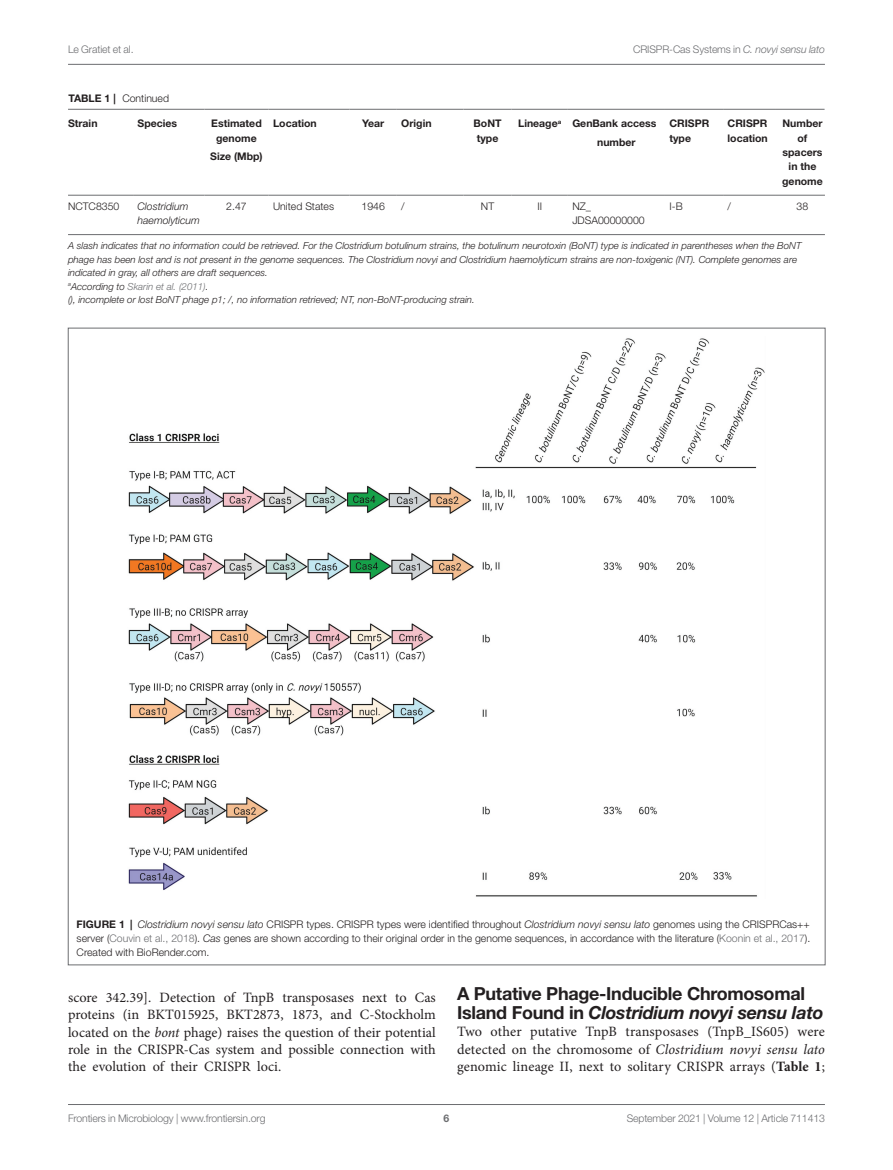
<style>
.page{position:relative;width:893px;height:1170px;background:#fff}
.page>*{position:absolute;margin:0;border:0;box-sizing:border-box;transform-origin:0 0}
.HEAD_2{font:700 18px/18.8px "Helvetica Neue LT Std";letter-spacing:-.015em;color:#231f20}
.TEXT{font:14.25px/17.2px "Minion Pro";color:#231f20;text-align:justify}
.TEXT_FLUSH{font:14.25px/17.2px "Minion Pro";letter-spacing:.01em;color:#231f20;text-align:justify}
.FIG_LEG{font:300 10.5px/14.2px "Helvetica Neue LT Std";color:#231f20;text-align:justify}
.TB_CH{font:700 10.5px/14.2px "Helvetica Neue LT Std";color:#231f20;text-align:center}
.t1{font:300 10.5px "Helvetica Neue LT Std";letter-spacing:-.015em;color:#6c6d70}
.TB_TX{font:300 10.5px/14.2px "Helvetica Neue LT Std";color:#231f20}
.TB_TX-2{font:italic 300 10.5px/14.2px "Helvetica Neue LT Std";letter-spacing:-.005em;color:#231f20}
.TT_NO_RULE{font:300 10.5px "Helvetica Neue LT Std";color:#231f20}
.t2{font:700 10.5px "Helvetica Neue LT Std";color:#6c6d70}
.TFN{font:italic 300 9.75px/13.5px "Helvetica Neue LT Std";color:#231f20}
.TFN_Continued{font:italic 300 9.75px "Helvetica Neue LT Std";color:#231f20}
.s1{font-style:italic}
.s2{font-weight:700}
.s3{color:#6c6d70}
</style>
<div class="page">
<hr style="left:68px;top:64px;width:757px;height:1px;background:#6c6d70">
<hr style="left:68px;top:1104px;width:757px;height:1px;background:#6c6d70">
<hr style="left:68px;top:234px;width:757px;height:1px;background:#6c6d70">
<hr style="left:133px;top:109px;width:71px;height:1px;background:#6c6d70">
<hr style="left:133px;top:195px;width:71px;height:1px;background:#6c6d70">
<hr style="left:204px;top:109px;width:65px;height:1px;background:#6c6d70">
<hr style="left:204px;top:195px;width:65px;height:1px;background:#6c6d70">
<hr style="left:269px;top:109px;width:81px;height:1px;background:#6c6d70">
<hr style="left:269px;top:195px;width:81px;height:1px;background:#6c6d70">
<hr style="left:350px;top:109px;width:47px;height:1px;background:#6c6d70">
<hr style="left:350px;top:195px;width:47px;height:1px;background:#6c6d70">
<hr style="left:397px;top:109px;width:66px;height:1px;background:#6c6d70">
<hr style="left:397px;top:195px;width:66px;height:1px;background:#6c6d70">
<hr style="left:464px;top:109px;width:48px;height:1px;background:#6c6d70">
<hr style="left:464px;top:195px;width:48px;height:1px;background:#6c6d70">
<hr style="left:512px;top:109px;width:56px;height:1px;background:#6c6d70">
<hr style="left:512px;top:195px;width:56px;height:1px;background:#6c6d70">
<hr style="left:568px;top:109px;width:97px;height:1px;background:#6c6d70">
<hr style="left:568px;top:195px;width:97px;height:1px;background:#6c6d70">
<hr style="left:665px;top:109px;width:58px;height:1px;background:#6c6d70">
<hr style="left:665px;top:195px;width:58px;height:1px;background:#6c6d70">
<hr style="left:723px;top:109px;width:53px;height:1px;background:#6c6d70">
<hr style="left:723px;top:195px;width:53px;height:1px;background:#6c6d70">
<hr style="left:776px;top:109px;width:49px;height:1px;background:#6c6d70">
<hr style="left:776px;top:195px;width:49px;height:1px;background:#6c6d70">
<hr style="left:68px;top:109px;width:65px;height:1px;background:#6c6d70">
<hr style="left:68px;top:195px;width:65px;height:1px;background:#6c6d70">
<img style="left:128px;top:338px;width:637px;height:559px">
<p class="t1" style="left:68px;top:42px;width:67px">Le Gratiet et al.</p>
<p class="t1" style="left:633px;top:42px;width:193px">CRISPR-Cas Systems in <span class="s1">C. novyi sensu lato</span></p>
<p class="TT_NO_RULE" style="left:68px;top:92px;width:102px"><span class="s2">TABLE 1 |</span> Continued</p>
<p class="TB_CH" style="left:68px;top:116px;width:31px">Strain</p>
<p class="TB_CH" style="left:138px;top:116px;width:41px">Species</p>
<p class="TB_CH" style="left:211px;top:116px;width:52px">Estimated genome</p>
<p class="TB_CH" style="left:210px;top:149px;width:54px">Size (Mbp)</p>
<p class="TB_CH" style="left:273px;top:116px;width:45px">Location</p>
<p class="TB_CH" style="left:362px;top:116px;width:24px">Year</p>
<p class="TB_CH" style="left:401px;top:116px;width:32px">Origin</p>
<p class="TB_CH" style="left:474px;top:116px;width:30px">BoNT type</p>
<p class="TB_CH" style="left:518px;top:116px;width:45px">Lineage<sup>a</sup></p>
<p class="TB_CH" style="left:572px;top:116px;width:86px">GenBank access</p>
<p class="TB_CH" style="left:597px;top:135px;width:40px">number</p>
<p class="TB_CH" style="left:669px;top:116px;width:41px;text-align:left">CRISPR type</p>
<p class="TB_CH" style="left:728px;top:116px;width:42px;text-align:left">CRISPR location</p>
<p class="TB_CH" style="left:782px;top:116px;width:42px">Number of spacers in the genome</p>
<p class="TB_TX" style="left:68px;top:198px;width:53px">NCTC8350</p>
<p class="TB_TX-2" style="left:138px;top:199px;width:64px">Clostridium haemolyticum</p>
<p class="TB_TX" style="left:226px;top:198px;width:22px">2.47</p>
<p class="TB_TX" style="left:273px;top:198px;width:63px">United States</p>
<p class="TB_TX" style="left:361px;top:198px;width:25px">1946</p>
<p class="TB_TX" style="left:401px;top:198px;width:5px">/</p>
<p class="TB_TX" style="left:481px;top:198px;width:15px">NT</p>
<p class="TB_TX" style="left:537px;top:198px;width:6px">II</p>
<p class="TB_TX" style="left:572px;top:198px;width:74px">NZ_<br>JDSA00000000</p>
<p class="TB_TX" style="left:669px;top:198px;width:15px">I-B</p>
<p class="TB_TX" style="left:728px;top:198px;width:5px">/</p>
<p class="TB_TX" style="left:796px;top:198px;width:13px">38</p>
<p class="TFN" style="left:68px;top:239px;width:735px">A slash indicates that no information could be retrieved. For the Clostridium botulinum strains, the botulinum neurotoxin (BoNT) type is indicated in parentheses when the BoNT phage has been lost and is not present in the genome sequences. The Clostridium novyi and Clostridium haemolyticum strains are non-toxigenic (NT). Complete genomes are indicated in gray, all others are draft sequences.<br><sup>a</sup>According to <span class="s3">Skarin et al. (2011)</span>.</p>
<p class="TFN_Continued" style="left:68px;top:294px;width:408px">(), incomplete or lost BoNT phage p1; /, no information retrieved; NT, non-BoNT-producing strain.</p>
<p class="FIG_LEG" style="left:77px;top:916px;width:735px"><span class="s2">FIGURE 1 |</span> <span class="s1">Clostridium novyi sensu lato</span> CRISPR types. CRISPR types were identified throughout <span class="s1">Clostridium novyi sensu lato</span> genomes using the CRISPRCas++ server (<span class="s3">Couvin et al., 2018</span>). <span class="s1">Cas</span> genes are shown according to their original order in the genome sequences, in accordance with the literature (<span class="s3">Koonin et al., 2017</span>).<br>Created with BioRender.com.</p>
<p class="TEXT" style="left:68px;top:988px;width:369px">score 342.39]. Detection of TnpB transposases next to Cas proteins (in BKT015925, BKT2873, 1873, and C-Stockholm located on the <span class="s1">bont</span> phage) raises the question of their potential role in the CRISPR-Cas system and possible connection with the evolution of their CRISPR loci.</p>
<p class="HEAD_2" style="left:457px;top:983px;width:368px">A Putative Phage-Inducible Chromosomal<br>Island Found in <span class="s1">Clostridium novyi sensu lato</span></p>
<p class="TEXT_FLUSH" style="left:457px;top:1023px;width:369px">Two other putative TnpB transposases (TnpB_IS605) were detected on the chromosome of <span class="s1">Clostridium novyi sensu lato </span>genomic lineage II, next to solitary CRISPR arrays (<span class="s2">Table 1</span>;</p>
<p class="t1" style="left:68px;top:1111px;width:199px">Frontiers in Microbiology | www.frontiersin.org</p>
<p class="t2" style="left:444px;top:1111px;width:7px">6</p>
<p class="t1" style="left:627px;top:1111px;width:200px">September 2021 | Volume 12 | Article 711413</p>
</div>
